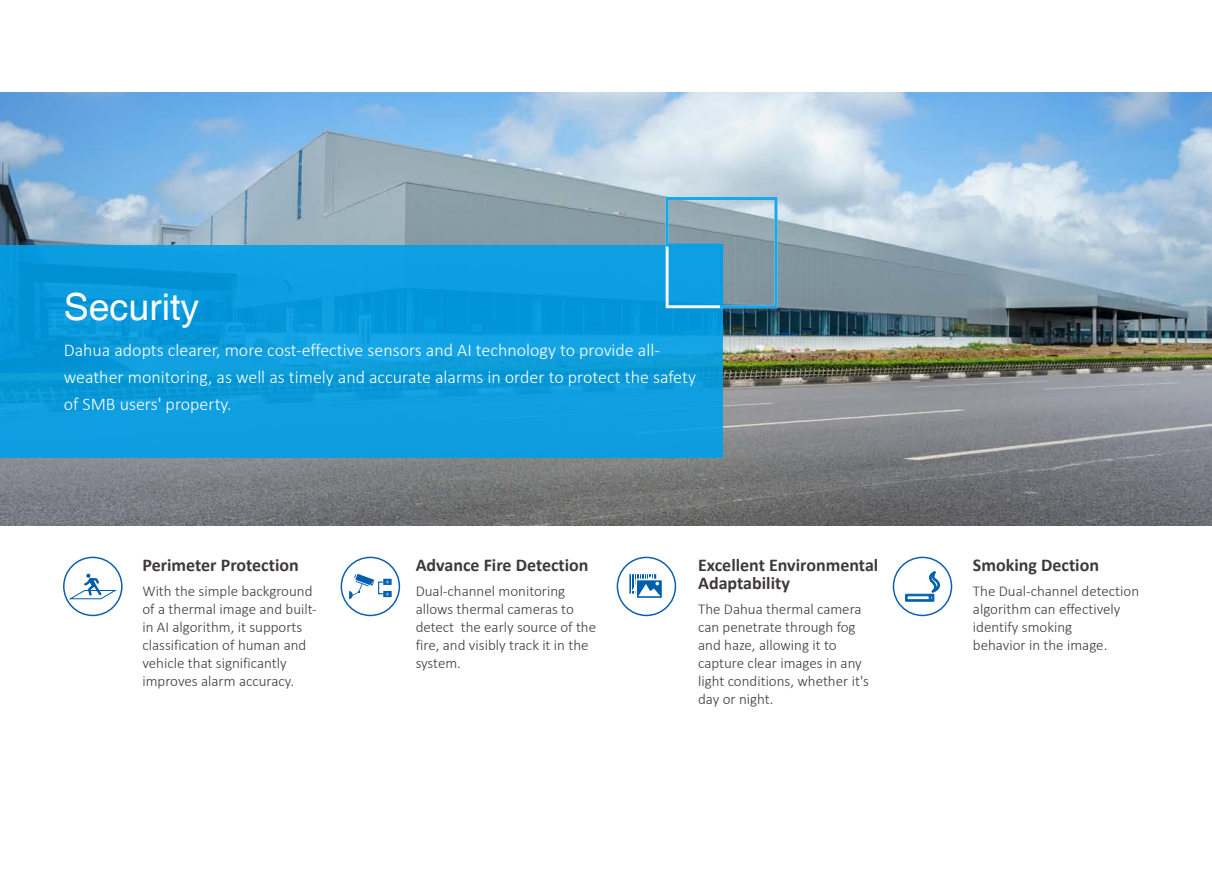
<style>
.page{position:relative;width:1212px;height:893px;background:#fff}
.page>*{position:absolute;margin:0;border:0;box-sizing:border-box;transform-origin:0 0}
.t1{font:37.5px "Helvetica";color:#fff}
.t2{font:300 18px/27px "Calibri";color:#fff}
.t3{font:700 18px/18px "Calibri";color:#3e3a39}
.t4{font:300 15px/18px "Calibri";color:#3e3a39}
</style>
<div class="page">
<img style="left:0;top:92px;width:1212px;height:434px">
<div style="left:0;top:245px;width:723px;height:213px;background:linear-gradient(to right,#099adb,#0d9edf)"></div>
<svg style="left:664px;top:196px;width:115px;height:114px;background:#66a5c1"></svg>
<div style="left:63px;top:557px;width:60px;height:59px;border:2px solid #0f5fad;border-radius:50%"></div>
<div style="left:341px;top:557px;width:59px;height:59px;border:2px solid #0f5fad;border-radius:50%"></div>
<div style="left:617px;top:557px;width:59px;height:59px;border:2px solid #0f5fad;border-radius:50%"></div>
<div style="left:893px;top:557px;width:59px;height:59px;border:2px solid #0f5fad;border-radius:50%"></div>
<svg style="left:68px;top:574px;width:50px;height:26px"></svg>
<svg style="left:349px;top:574px;width:25px;height:25px"></svg>
<div style="left:383px;top:579px;width:9px;height:6px;background:#005ead"></div>
<svg style="left:385px;top:579px;width:4px;height:5px"></svg>
<div style="left:383px;top:591px;width:9px;height:6px;background:#005ead"></div>
<svg style="left:385px;top:592px;width:4px;height:4px"></svg>
<div style="left:378px;top:582px;width:6px;height:12px;border:1px solid #005ead"></div>
<div style="left:635px;top:579px;width:28px;height:20px;border:2px solid #fff"></div>
<svg style="left:629px;top:574px;width:31px;height:22px"></svg>
<svg style="left:905px;top:572px;width:35px;height:29px"></svg>
<h1 class="t1" style="left:64px;top:285px;width:137px">Security</h1>
<p class="t2" style="left:64px;top:336px;width:634px">Dahua adopts clearer, more cost-effective sensors and AI technology to provide all&shy;weather monitoring, as well as timely and accurate alarms in order to protect the safety of SMB users' property.</p>
<p class="t3" style="left:142px;top:556px;width:158px">Perimeter Protection</p>
<p class="t4" style="left:142px;top:582px;width:176px">With the simple background of a thermal image and built&shy;in AI algorithm, it supports classification of human and vehicle that significantly improves alarm accuracy.</p>
<p class="t3" style="left:416px;top:556px;width:174px">Advance Fire Detection</p>
<p class="t4" style="left:416px;top:582px;width:182px">Dual-channel monitoring allows thermal cameras to detect the early source of the fire, and visibly track it in the system.</p>
<p class="t3" style="left:698px;top:556px;width:182px">Excellent Environmental<br>Adaptability</p>
<p class="t4" style="left:698px;top:600px;width:172px">The Dahua thermal camera can penetrate through fog and haze, allowing it to capture clear images in any light conditions, whether it's day or night.</p>
<p class="t3" style="left:973px;top:556px;width:128px">Smoking Dection</p>
<p class="t4" style="left:973px;top:582px;width:168px">The Dual-channel detection algorithm can effectively identify smoking<br>behavior in the image.</p>
</div>
